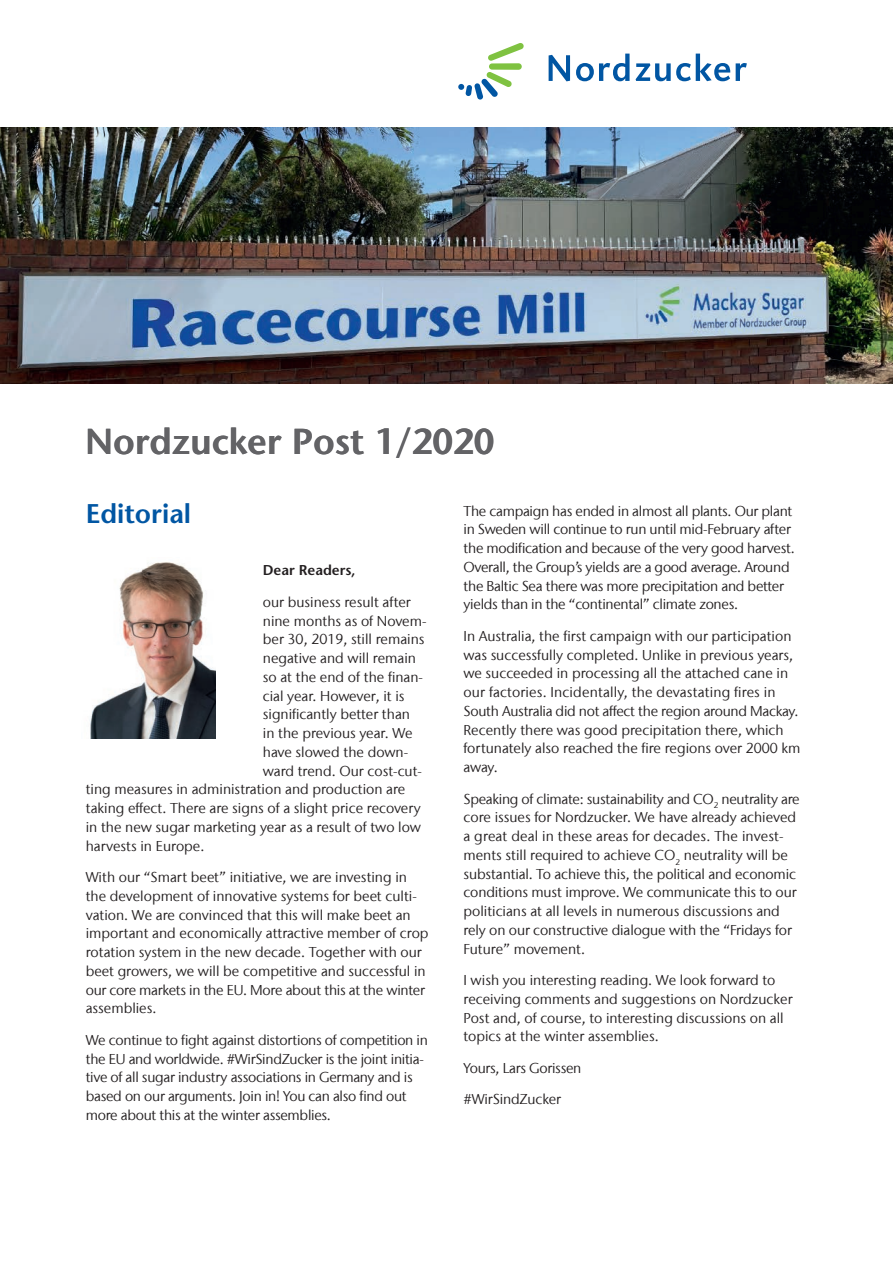
<style>
.page{position:relative;width:893px;height:1263px;background:#fff}
.page>*{position:absolute;margin:0;border:0;box-sizing:border-box;transform-origin:0 0}
.t1{font:600 36px "Stone Sans";color:#636366}
.t2{font:600 27px "Stone Sans";color:#0156a3}
.t3{font:14.25px/18.8px "Stone Sans IIITC Com";color:#231f20}
.t4{font:14.25px/18.8px "Stone Sans IIITC Com";letter-spacing:-.02em;color:#231f20}
.t5{font:600 14.25px "Stone Sans";color:#231f20}
</style>
<div class="page">
<img style="left:0;top:128px;width:893px;height:256px">
<div style="left:489px;top:63px;width:33px;height:7px;background:#7fc241;border-radius:3px"></div>
<svg style="left:458px;top:72px;width:54px;height:28px"></svg>
<svg style="left:488px;top:43px;width:36px;height:18px"></svg>
<svg style="left:549px;top:55px;width:21px;height:26px"></svg>
<svg style="left:576px;top:54px;width:54px;height:27px"></svg>
<svg style="left:636px;top:54px;width:94px;height:27px"></svg>
<svg style="left:736px;top:63px;width:11px;height:18px"></svg>
<img style="left:90px;top:562px;width:125px;height:176px">
<h1 class="t1" style="left:85px;top:419px;width:411px">Nordzucker Post 1/2020</h1>
<h2 class="t2" style="left:86px;top:496px;width:107px">Editorial</h2>
<p class="t5" style="left:263px;top:561px;width:94px">Dear Readers,</p>
<p class="t3" style="left:263px;top:592px;width:150px">our business result after</p>
<p class="t3" style="left:263px;top:611px;width:165px">nine months as of Novem-</p>
<p class="t3" style="left:263px;top:630px;width:163px">ber 30, 2019, still remains</p>
<p class="t3" style="left:263px;top:649px;width:155px">negative and will remain</p>
<p class="t3" style="left:263px;top:667px;width:162px">so at the end of the finan-</p>
<p class="t3" style="left:263px;top:686px;width:143px">cial year. However, it is</p>
<p class="t3" style="left:263px;top:705px;width:149px">significantly better than</p>
<p class="t3" style="left:263px;top:724px;width:151px">in the previous year. We</p>
<p class="t3" style="left:263px;top:742px;width:147px">have slowed the down-</p>
<p class="t3" style="left:263px;top:761px;width:161px">ward trend. Our cost-cut-</p>
<p class="t3" style="left:86px;top:780px;width:321px">ting measures in administration and production are</p>
<p class="t3" style="left:86px;top:799px;width:337px">taking effect. There are signs of a slight price recovery</p>
<p class="t3" style="left:86px;top:817px;width:337px">in the new sugar marketing year as a result of two low</p>
<p class="t3" style="left:86px;top:836px;width:120px">harvests in Europe.</p>
<p class="t3" style="left:86px;top:868px;width:344px">With our “Smart beet” initiative, we are investing in the development of innovative systems for beet culti&shy;vation. We are convinced that this will make beet an important and economically attractive member of crop rotation system in the new decade. Together with our beet growers, we will be competitive and successful in our core markets in the EU. More about this at the winter assemblies.</p>
<p class="t4" style="left:86px;top:1030px;width:344px">We continue to fight against distortions of competition in the EU and worldwide. #WirSindZucker is the joint initia&shy;tive of all sugar industry associations in Germany and is based on our arguments. Join in! You can also find out more about this at the winter assemblies.</p>
<p class="t4" style="left:463px;top:501px;width:333px">The campaign has ended in almost all plants. Our plant in Sweden will continue to run until mid-February after the modification and because of the very good harvest.<br>Overall, the Group’s yields are a good average. Around the Baltic Sea there was more precipitation and better yields than in the “continental” climate zones.</p>
<p class="t3" style="left:463px;top:626px;width:338px">In Australia, the first campaign with our participation was successfully completed. Unlike in previous years, we succeeded in processing all the attached cane in our factories. Incidentally, the devastating fires in South Australia did not affect the region around Mackay.<br>Recently there was good precipitation there, which fortunately also reached the fire regions over 2000 km away.</p>
<p class="t3" style="left:463px;top:789px;width:338px">Speaking of climate: sustainability and CO<sub>2</sub> neutrality are core issues for Nordzucker. We have already achieved a great deal in these areas for decades. The invest&shy;ments still required to achieve CO<sub>2</sub> neutrality will be substantial. To achieve this, the political and economic conditions must improve. We communicate this to our politicians at all levels in numerous discussions and rely on our constructive dialogue with the “Fridays for Future” movement.</p>
<p class="t3" style="left:463px;top:971px;width:331px">I wish you interesting reading. We look forward to receiving comments and suggestions on Nordzucker Post and, of course, to interesting discussions on all topics at the winter assemblies.</p>
<p class="t4" style="left:463px;top:1058px;width:119px">Yours, Lars Gorissen</p>
<p class="t3" style="left:463px;top:1090px;width:99px">#WirSindZucker</p>
</div>
